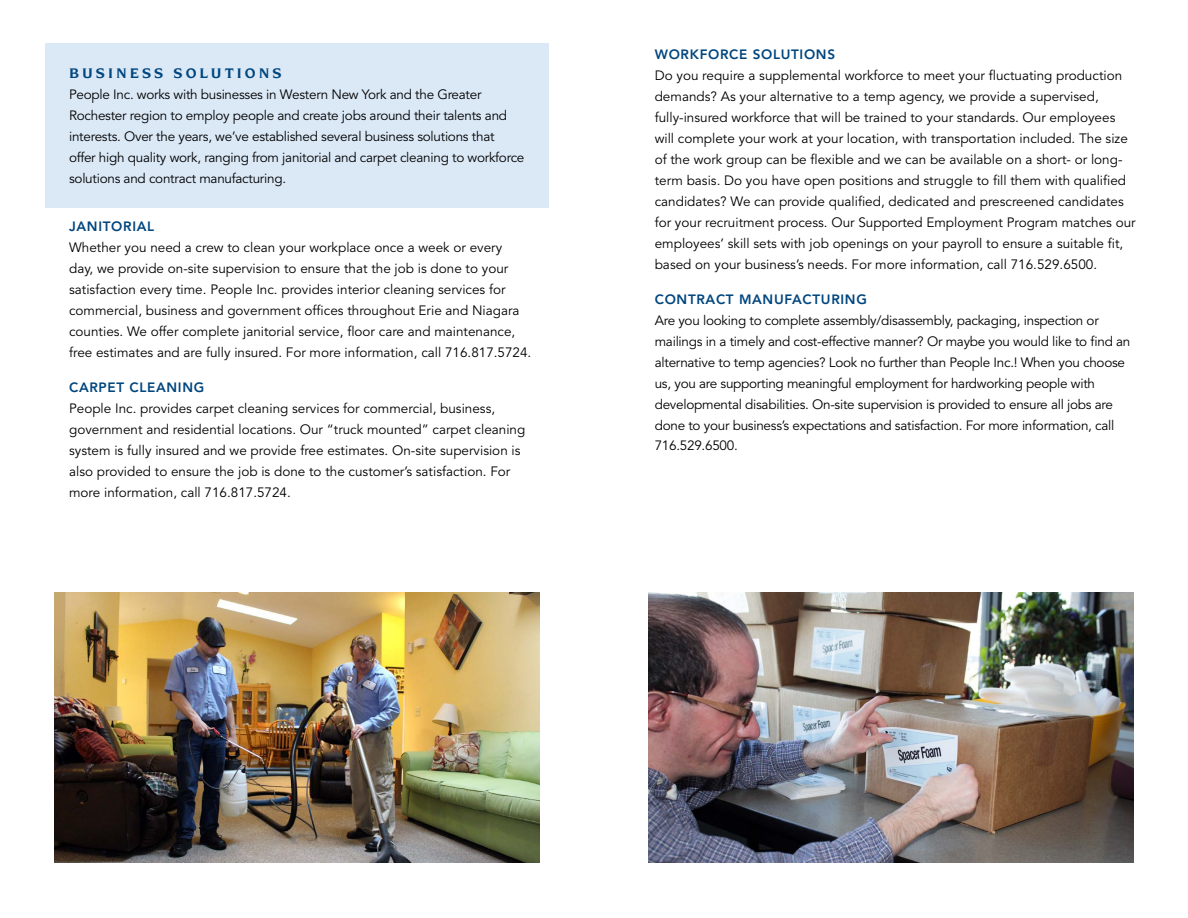
<style>
.page{position:relative;width:1188px;height:918px;background:#fff}
.page>*{position:absolute;margin:0;border:0;box-sizing:border-box;transform-origin:0 0}
.t1{font:700 15px "Novarese Std";letter-spacing:.2em;color:#00467f}
.t2{font:13.5px/21px "Avenir";color:#000}
.t3{font:13.5px/21px "Avenir";letter-spacing:-.02em;color:#000}
.t4{font:800 13.5px "Avenir";letter-spacing:.05em;color:#00467f}
</style>
<div class="page">
<div style="left:45px;top:44px;width:504px;height:164px;background:#dbe9f7"></div>
<img style="left:54px;top:593px;width:486px;height:270px">
<img style="left:648px;top:593px;width:486px;height:270px">
<p class="t1" style="left:69px;top:65px;width:214px">BUSINESS SOLUTIONS</p>
<p class="t3" style="left:69px;top:85px;width:457px">People Inc. works with businesses in Western New York and the Greater Rochester region to employ people and create jobs around their talents and interests. Over the years, we’ve established several business solutions that offer high quality work, ranging from janitorial and carpet cleaning to workforce solutions and contract manufacturing.</p>
<p class="t4" style="left:69px;top:218px;width:87px">JANITORIAL</p>
<p class="t2" style="left:69px;top:237px;width:464px">Whether you need a crew to clean your workplace once a week or every<br>day, we provide on-site supervision to ensure that the job is done to your satisfaction every time. People Inc. provides interior cleaning services for commercial, business and government offices throughout Erie and Niagara counties. We offer complete janitorial service, floor care and maintenance, free estimates and are fully insured. For more information, call 716.817.5724.</p>
<p class="t4" style="left:69px;top:379px;width:137px">CARPET CLEANING</p>
<p class="t2" style="left:69px;top:398px;width:458px">People Inc. provides carpet cleaning services for commercial, business, government and residential locations. Our “truck mounted” carpet cleaning system is fully insured and we provide free estimates. On-site supervision is also provided to ensure the job is done to the customer’s satisfaction. For more information, call 716.817.5724.</p>
<p class="t4" style="left:655px;top:47px;width:182px">WORKFORCE SOLUTIONS</p>
<p class="t2" style="left:655px;top:66px;width:482px">Do you require a supplemental workforce to meet your fluctuating production demands? As your alternative to a temp agency, we provide a supervised, fully-insured workforce that will be trained to your standards. Our employees will complete your work at your location, with transportation included. The size of the work group can be flexible and we can be available on a short- or long&shy;term basis. Do you have open positions and struggle to fill them with qualified candidates? We can provide qualified, dedicated and prescreened candidates for your recruitment process. Our Supported Employment Program matches our employees’ skill sets with job openings on your payroll to ensure a suitable fit, based on your business’s needs. For more information, call 716.529.6500.</p>
<p class="t4" style="left:655px;top:291px;width:214px">CONTRACT MANUFACTURING</p>
<p class="t3" style="left:655px;top:310px;width:477px">Are you looking to complete assembly/disassembly, packaging, inspection or mailings in a timely and cost-effective manner? Or maybe you would like to find an alternative to temp agencies? Look no further than People Inc.! When you choose us, you are supporting meaningful employment for hardworking people with developmental disabilities. On-site supervision is provided to ensure all jobs are done to your business’s expectations and satisfaction. For more information, call 716.529.6500.</p>
</div>
